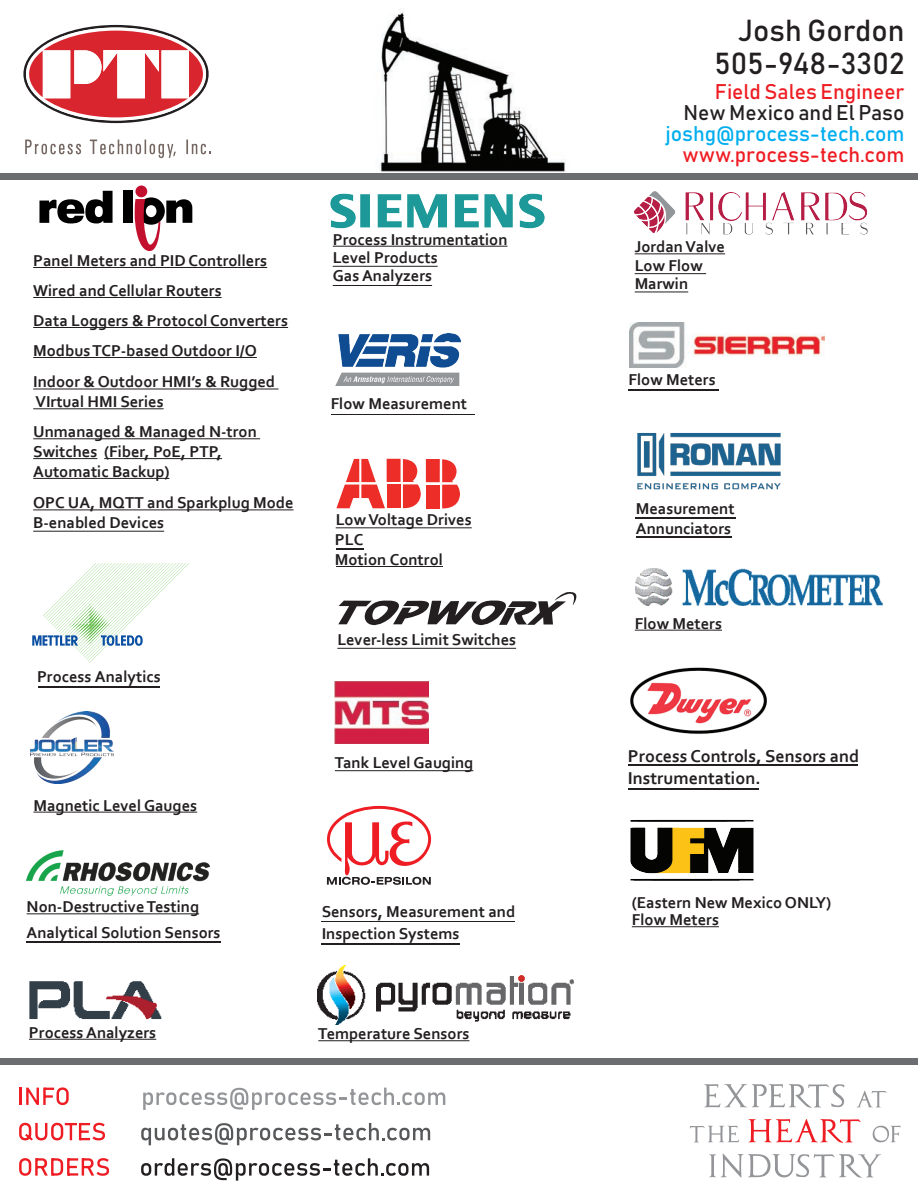
<style>
.page{position:relative;width:918px;height:1188px;background:#fff}
.page>*{position:absolute;margin:0;border:0;box-sizing:border-box;transform-origin:0 0}
.t1{font:30px/33px "Bahnschrift";color:#231f20;text-align:right}
.t2{font:21px "Bahnschrift";color:#ee1d23}
.t3{font:21px "Bahnschrift";color:#00aeef}
.t4{font:21px "Bahnschrift";color:#231f20}
.t5{font:700 18px/21.6px "Corbel";color:#231f20}
.t6{font:700 16.5px/19.8px "Corbel";color:#231f20}
</style>
<div class="page">
<div style="left:0;top:1058px;width:918px;height:7px;background:#6c6d70"></div>
<img style="left:380px;top:10px;width:186px;height:163px">
<svg style="left:23px;top:25px;width:186px;height:98px"></svg>
<svg style="left:25px;top:140px;width:56px;height:14px"></svg>
<svg style="left:90px;top:140px;width:86px;height:18px"></svg>
<svg style="left:186px;top:140px;width:24px;height:14px"></svg>
<div style="left:0;top:173px;width:918px;height:7px;background:#6c6d70"></div>
<svg style="left:704px;top:1084px;width:140px;height:24px"></svg>
<svg style="left:857px;top:1091px;width:30px;height:16px"></svg>
<svg style="left:690px;top:1126px;width:49px;height:16px"></svg>
<svg style="left:748px;top:1119px;width:113px;height:24px"></svg>
<svg style="left:873px;top:1126px;width:28px;height:16px"></svg>
<svg style="left:709px;top:1154px;width:172px;height:24px"></svg>
<hr style="left:19px;top:1088px;width:3px;height:17px;background:#ee1d23">
<svg style="left:26px;top:1087px;width:43px;height:18px"></svg>
<svg style="left:143px;top:1088px;width:302px;height:22px"></svg>
<svg style="left:19px;top:1123px;width:86px;height:18px"></svg>
<svg style="left:141px;top:1123px;width:289px;height:22px"></svg>
<svg style="left:19px;top:1158px;width:90px;height:18px"></svg>
<svg style="left:141px;top:1158px;width:288px;height:23px"></svg>
<img style="left:635px;top:433px;width:146px;height:86px">
<img style="left:317px;top:966px;width:256px;height:59px">
<hr style="left:318px;top:1040px;width:151px;height:1px;background:#231f20">
<img style="left:31px;top:711px;width:82px;height:70px">
<img style="left:29px;top:981px;width:133px;height:39px">
<hr style="left:29px;top:1039px;width:127px;height:1px;background:#231f20">
<img style="left:636px;top:569px;width:247px;height:37px">
<hr style="left:635px;top:630px;width:87px;height:1px;background:#231f20">
<hr style="left:635px;top:253px;width:90px;height:1px;background:#231f20">
<hr style="left:635px;top:273px;width:71px;height:1px;background:#231f20">
<hr style="left:635px;top:291px;width:53px;height:1px;background:#231f20">
<img style="left:330px;top:193px;width:215px;height:54px">
<hr style="left:333px;top:246px;width:174px;height:1px;background:#231f20">
<hr style="left:333px;top:266px;width:105px;height:1px;background:#231f20">
<hr style="left:333px;top:285px;width:99px;height:1px;background:#231f20">
<svg style="left:338px;top:592px;width:239px;height:34px"></svg>
<hr style="left:337px;top:648px;width:179px;height:1px;background:#231f20">
<img style="left:335px;top:681px;width:93px;height:63px">
<hr style="left:335px;top:770px;width:138px;height:1px;background:#231f20">
<img style="left:630px;top:819px;width:124px;height:62px">
<hr style="left:632px;top:926px;width:87px;height:1px;background:#231f20">
<div style="left:135px;top:185px;width:12px;height:12px;background:#c3102f;border-radius:50%"></div>
<svg style="left:134px;top:197px;width:58px;height:54px"></svg>
<svg style="left:39px;top:191px;width:74px;height:33px"></svg>
<div style="left:123px;top:191px;width:10px;height:32px;background:#000"></div>
<svg style="left:336px;top:459px;width:49px;height:49px"></svg>
<div style="left:426px;top:459px;width:14px;height:23px;background:#ec2d28"></div>
<div style="left:426px;top:485px;width:14px;height:23px;background:#ec2d28"></div>
<div style="left:387px;top:459px;width:14px;height:23px;background:#ec2d28"></div>
<div style="left:387px;top:484px;width:14px;height:24px;background:#ec2d28"></div>
<hr style="left:336px;top:527px;width:136px;height:1px;background:#231f20">
<img style="left:635px;top:191px;width:233px;height:44px">
<hr style="left:33px;top:267px;width:234px;height:1px;background:#231f20">
<hr style="left:33px;top:297px;width:189px;height:1px;background:#231f20">
<hr style="left:33px;top:327px;width:255px;height:1px;background:#231f20">
<hr style="left:33px;top:357px;width:224px;height:1px;background:#231f20">
<hr style="left:33px;top:389px;width:245px;height:1px;background:#231f20">
<hr style="left:33px;top:408px;width:131px;height:1px;background:#231f20">
<hr style="left:33px;top:438px;width:227px;height:1px;background:#231f20">
<hr style="left:33px;top:458px;width:64px;height:1px;background:#231f20">
<hr style="left:104px;top:458px;width:118px;height:1px;background:#231f20">
<hr style="left:33px;top:478px;width:136px;height:1px;background:#231f20">
<hr style="left:33px;top:509px;width:261px;height:1px;background:#231f20">
<hr style="left:33px;top:531px;width:131px;height:1px;background:#231f20">
<svg style="left:32px;top:563px;width:157px;height:100px"></svg>
<hr style="left:38px;top:686px;width:122px;height:1px;background:#231f20">
<img style="left:336px;top:333px;width:124px;height:52px">
<hr style="left:331px;top:414px;width:143px;height:1px;background:#231f20">
<img style="left:629px;top:323px;width:195px;height:45px">
<hr style="left:628px;top:389px;width:91px;height:1px;background:#231f20">
<svg style="left:327px;top:806px;width:104px;height:79px"></svg>
<img style="left:630px;top:667px;width:137px;height:67px">
<hr style="left:336px;top:566px;width:107px;height:1px;background:#231f20">
<svg style="left:336px;top:548px;width:28px;height:1px"></svg>
<hr style="left:322px;top:921px;width:193px;height:1px;background:#231f20">
<hr style="left:322px;top:943px;width:138px;height:1px;background:#231f20">
<hr style="left:26px;top:941px;width:195px;height:1px;background:#231f20">
<hr style="left:636px;top:517px;width:100px;height:2px;background:#231f20">
<hr style="left:636px;top:537px;width:96px;height:1px;background:#231f20">
<hr style="left:628px;top:764px;width:230px;height:2px;background:#231f20">
<hr style="left:628px;top:788px;width:131px;height:1px;background:#231f20">
<svg style="left:403px;top:459px;width:18px;height:50px"></svg>
<svg style="left:442px;top:459px;width:18px;height:50px"></svg>
<img style="left:27px;top:781px;width:183px;height:162px">
<h1 class="t1" style="left:715px;top:13px;width:191px">Josh Gordon<br>505-948-3302</h1>
<p class="t2" style="left:715px;top:79px;width:191px">Field Sales Engineer</p>
<p class="t4" style="left:684px;top:100px;width:222px">New Mexico and El Paso</p>
<p class="t3" style="left:665px;top:121px;width:241px">joshg@process-tech.com</p>
<p class="t2" style="left:683px;top:142px;width:223px">www.process-tech.com</p>
<p class="t6" style="left:333px;top:230px;width:176px;line-height:18.1px">Process Instrumentation<br>Level Products<br>Gas Analyzers</p>
<p class="t6" style="left:635px;top:237px;width:92px;line-height:18.3px">Jordan Valve<br>Low Flow<br>Marwin</p>
<p class="t6" style="left:33px;top:245px;width:256px;line-height:30px">Panel Meters and PID Controllers<br>Wired and Cellular Routers<br>Data Loggers &amp; Protocol Converters<br>Modbus TCP-based Outdoor I/O</p>
<p class="t6" style="left:33px;top:372px;width:243px">Indoor &amp; Outdoor HMI’s &amp; Rugged<br>VIrtual HMI Series</p>
<p class="t6" style="left:33px;top:421px;width:225px">Unmanaged &amp; Managed N-tron<br>Switches (Fiber, PoE, PTP,<br>Automatic Backup)</p>
<p class="t6" style="left:33px;top:493px;width:262px">OPC UA, MQTT and Sparkplug Mode<br>B-enabled Devices</p>
<p class="t6" style="left:636px;top:498px;width:100px">Measurement<br>Annunciators</p>
<p class="t6" style="left:335px;top:529px;width:110px">PLC<br>Motion Control</p>
<p class="t6" style="left:628px;top:369px;width:89px">Flow Meters</p>
<p class="t6" style="left:331px;top:393px;width:138px">Flow Measurement</p>
<p class="t6" style="left:336px;top:509px;width:137px">Low Voltage Drives</p>
<p class="t6" style="left:37px;top:666px;width:125px">Process Analytics</p>
<p class="t6" style="left:33px;top:795px;width:165px">Magnetic Level Gauges</p>
<p class="t6" style="left:27px;top:894px;width:195px;line-height:25.2px">Non-Destructive Testing<br>Analytical Solution Sensors</p>
<p class="t6" style="left:29px;top:1022px;width:129px">Process Analyzers</p>
<p class="t6" style="left:337px;top:630px;width:180px">Lever-less Limit Switches</p>
<p class="t6" style="left:335px;top:752px;width:140px">Tank Level Gauging</p>
<p class="t6" style="left:322px;top:901px;width:195px;line-height:21.6px">Sensors, Measurement and<br>Inspection Systems</p>
<p class="t6" style="left:318px;top:1023px;width:153px">Temperature Sensors</p>
<p class="t6" style="left:635px;top:613px;width:89px">Flow Meters</p>
<p class="t5" style="left:628px;top:745px;width:233px">Process Controls, Sensors and<br>Instrumentation.</p>
<p class="t6" style="left:632px;top:894px;width:201px;line-height:17.1px">(Eastern New Mexico ONLY)<br>Flow Meters</p>
</div>
